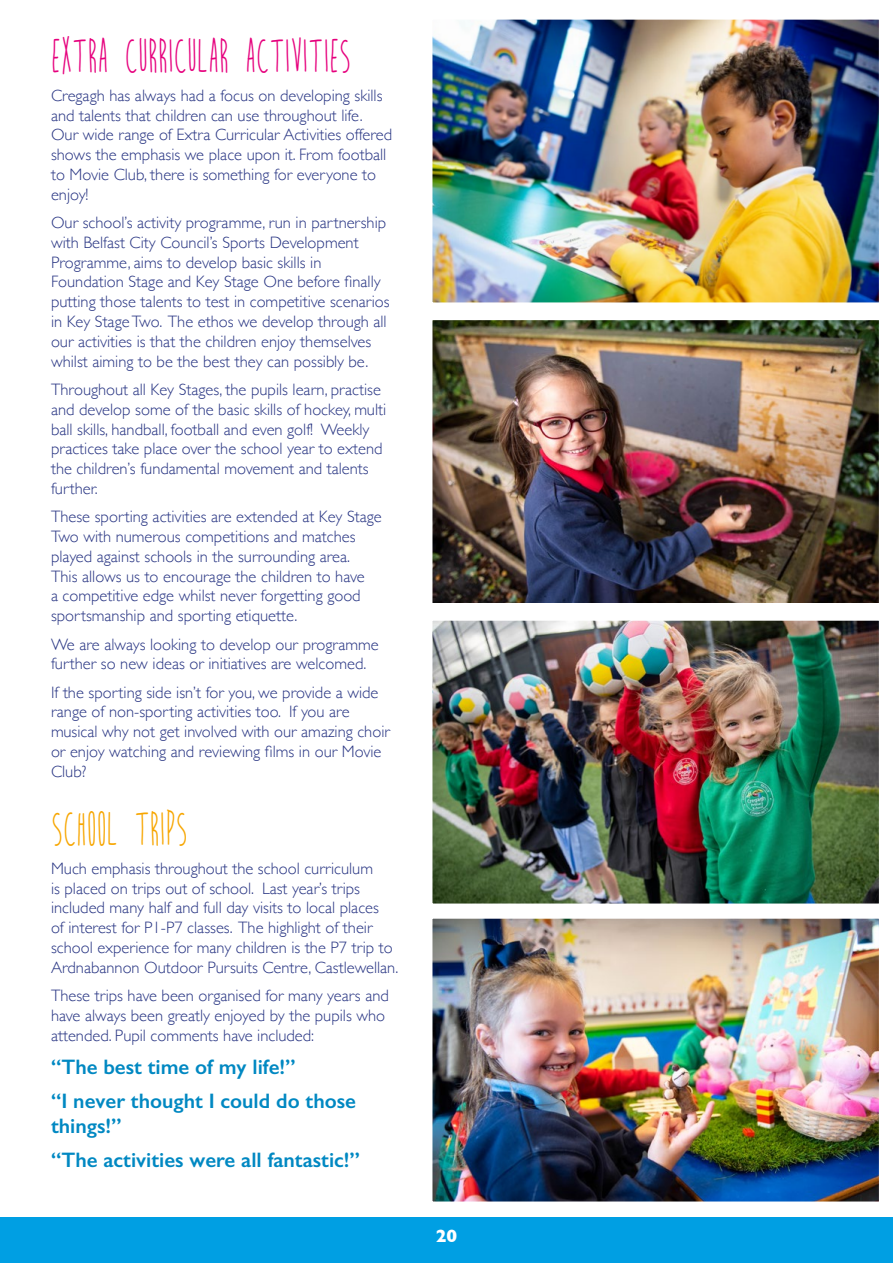
<style>
.page{position:relative;width:893px;height:1263px;background:#fff}
.page>*{position:absolute;margin:0;border:0;box-sizing:border-box;transform-origin:0 0}
.t1{font:46.8px "Bite Bullet";color:#e6007d;scale:.77 1}
.t2{font:46.8px "Bite Bullet";color:#f7a600;scale:.77 1}
.t3{font:600 21px/33.8px "Gill Sans";color:#0088c2}
.t4{font:700 18px "Gill Sans";color:#fff}
.t5{font:300 16.5px/19.8px "Gill Sans";color:#283583}
</style>
<div class="page">
<div style="left:0;top:1217px;width:893px;height:46px;background:#009fe3"></div>
<img style="left:433px;top:920px;width:445px;height:280px">
<div style="left:429px;top:916px;width:453px;height:288px;border:3px solid #fff"></div>
<img style="left:433px;top:21px;width:445px;height:280px">
<div style="left:429px;top:17px;width:453px;height:288px;border:3px solid #fff"></div>
<img style="left:433px;top:321px;width:445px;height:281px">
<div style="left:429px;top:317px;width:453px;height:289px;border:3px solid #fff"></div>
<img style="left:433px;top:622px;width:445px;height:280px">
<div style="left:429px;top:618px;width:453px;height:288px;border:3px solid #fff"></div>
<h1 class="t1" style="left:72px;top:36px;width:178px">▼ ◆ ◆●</h1>
<h1 class="t1" style="left:269px;top:36px;width:108px">▼❖▼ ▲</h1>
<p class="t5" style="left:51px;top:85px;width:343px">Cregagh has always had a focus on developing skills and talents that children can use throughout life.<br>Our wide range of Extra Curricular Activities offered shows the emphasis we place upon it. From football to Movie Club, there is something for everyone to enjoy!</p>
<p class="t5" style="left:51px;top:212px;width:340px">Our school’s activity programme, run in partnership with Belfast City Council’s Sports Development Programme, aims to develop basic skills in Foundation Stage and Key Stage One before finally putting those talents to test in competitive scenarios in Key Stage Two. The ethos we develop through all our activities is that the children enjoy themselves whilst aiming to be the best they can possibly be.</p>
<p class="t5" style="left:51px;top:379px;width:337px">Throughout all Key Stages, the pupils learn, practise and develop some of the basic skills of hockey, multi ball skills, handball, football and even golf! Weekly practices take place over the school year to extend the children’s fundamental movement and talents further.</p>
<p class="t5" style="left:51px;top:506px;width:332px">These sporting activities are extended at Key Stage Two with numerous competitions and matches played against schools in the surrounding area.<br>This allows us to encourage the children to have<br>a competitive edge whilst never forgetting good sportsmanship and sporting etiquette.</p>
<p class="t5" style="left:51px;top:633px;width:329px">We are always looking to develop our programme further so new ideas or initiatives are welcomed.</p>
<p class="t5" style="left:51px;top:682px;width:340px">If the sporting side isn’t for you, we provide a wide range of non-sporting activities too. If you are musical why not get involved with our amazing choir or enjoy watching and reviewing films in our Movie Club?</p>
<h1 class="t2" style="left:87px;top:809px;width:133px">□□● ▲</h1>
<p class="t5" style="left:51px;top:858px;width:349px">Much emphasis throughout the school curriculum<br>is placed on trips out of school. Last year’s trips included many half and full day visits to local places<br>of interest for P1-P7 classes. The highlight of their school experience for many children is the P7 trip to Ardnabannon Outdoor Pursuits Centre, Castlewellan.</p>
<p class="t5" style="left:51px;top:985px;width:339px">These trips have been organised for many years and have always been greatly enjoyed by the pupils who attended. Pupil comments have included:</p>
<p class="t3" style="left:51px;top:1050px;width:307px">“The best time of my life!”<br>“I never thought I could do those</p>
<p class="t3" style="left:51px;top:1109px;width:310px">things!”<br>“The activities were all fantastic!”</p>
<p class="t4" style="left:436px;top:1222px;width:23px">20</p>
</div>
